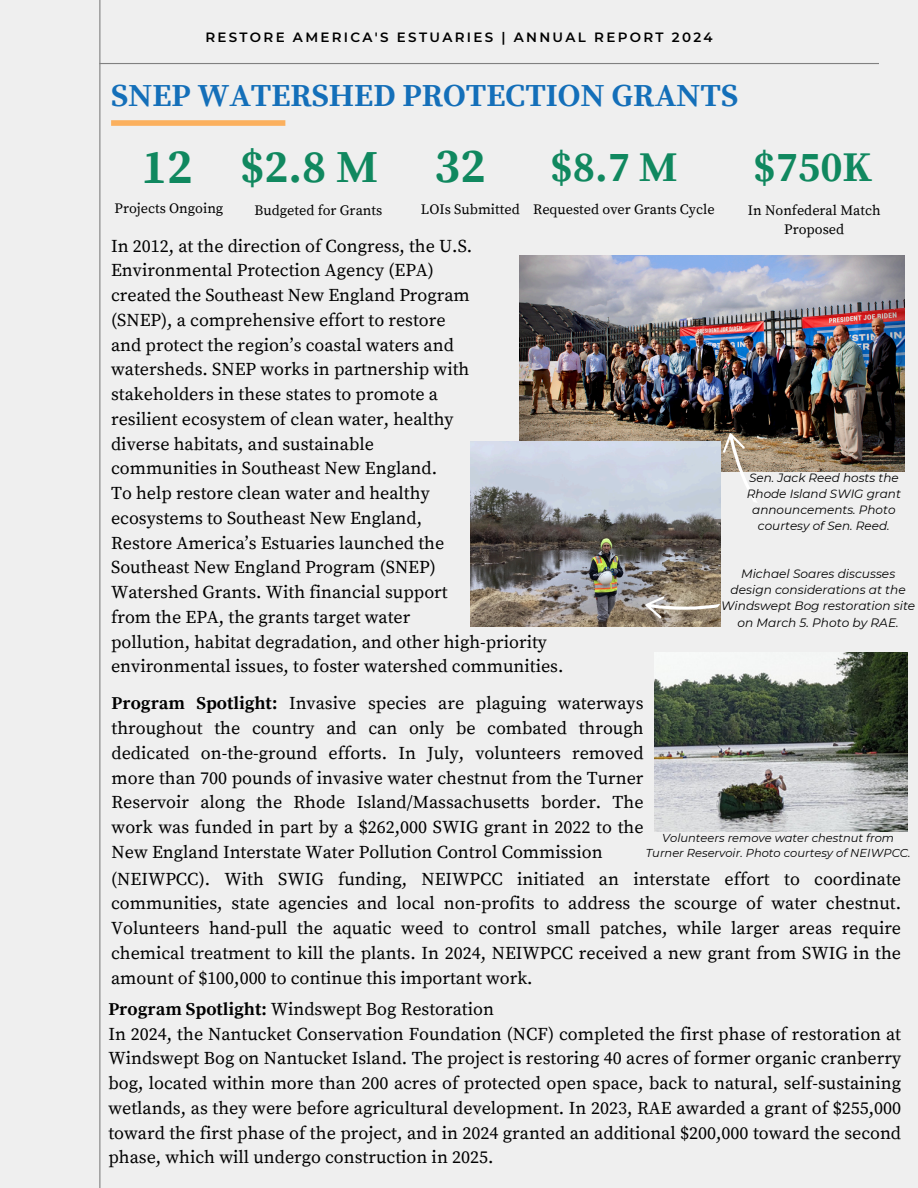
<style>
.page{position:relative;width:918px;height:1188px;background:#efefef}
.page>*{position:absolute;margin:0;border:0;box-sizing:border-box;transform-origin:0 0}
.t1{font:700 48.6px "Source Serif Pro";color:#10885f}
.t2{font:700 48px "Source Serif Pro";color:#10885f}
.t3{font:700 45.6px "Source Serif Pro";color:#10885f}
.t4{font:700 42.15px "Source Serif Pro";color:#10885f}
.t5{font:700 31.95px "Source Serif Pro";color:#146fb9}
.t6{font:18px/24.8px "Source Serif Pro";color:#000}
.t7{font:14.25px/19.2px "Source Serif Pro";color:#000;text-align:center}
.t8{font:600 13.5px "Montserrat";letter-spacing:.17em;color:#000}
.t9{font:italic 12.15px/16.2px "Montserrat";color:#000;text-align:center}
.t10{font:italic 12px/16px "Montserrat";color:#000;text-align:center}
.t11{font:italic 11.4px/15.3px "Montserrat";color:#000;text-align:center}
.s1{font-weight:700}
</style>
<div class="page">
<hr style="left:99px;top:0;width:1px;height:1188px;background:#808080">
<hr style="left:99px;top:63px;width:780px;height:1px;background:#808080">
<div style="left:111px;top:120px;width:174px;height:6px;background:#fbb05e"></div>
<img style="left:519px;top:255px;width:386px;height:216px">
<img style="left:470px;top:441px;width:250px;height:186px">
<img style="left:655px;top:652px;width:252px;height:180px">
<svg style="left:712px;top:432px;width:61px;height:71px"></svg>
<svg style="left:644px;top:568px;width:76px;height:59px;background:#958877"></svg>
<p class="t8" style="left:205px;top:29px;width:509px">RESTORE AMERICA'S ESTUARIES | ANNUAL REPORT 2024</p>
<h4 class="t5" style="left:111px;top:76px;width:629px">SNEP WATERSHED PROTECTION GRANTS</h4>
<p class="t1" style="left:142px;top:138px;width:53px">12</p>
<h2 class="t7" style="left:115px;top:199px;width:110px">Projects Ongoing</h2>
<p class="t3" style="left:240px;top:140px;width:139px">$2.8 M</p>
<p class="t7" style="left:254px;top:201px;width:129px">Budgeted for Grants</p>
<p class="t2" style="left:435px;top:138px;width:52px">32</p>
<h1 class="t7" style="left:421px;top:200px;width:100px">LOIs Submitted</h1>
<p class="t6" style="left:111px;top:234px;width:363px">In 2012, at the direction of Congress, the U.S.<br>Environmental Protection Agency (EPA) created the Southeast New England Program (SNEP), a comprehensive effort to restore and protect the region’s coastal waters and watersheds. SNEP works in partnership with stakeholders in these states to promote a resilient ecosystem of clean water, healthy diverse habitats, and sustainable communities in Southeast New England.<br>To help restore clean water and healthy ecosystems to Southeast New England, Restore America’s Estuaries launched the Southeast New England Program (SNEP)<br>Watershed Grants. With financial support from the EPA, the grants target water</p>
<h1 class="t4" style="left:551px;top:142px;width:129px">$8.7 M</h1>
<h1 class="t7" style="left:533px;top:200px;width:183px">Requested over Grants Cycle</h1>
<p class="t6" style="left:111px;top:630px;width:454px">pollution, habitat degradation, and other high-priority environmental issues, to foster watershed communities.</p>
<h5 class="t4" style="left:754px;top:142px;width:120px">$750K</h5>
<h5 class="t7" style="left:748px;top:201px;width:134px">In Nonfederal Match<br>Proposed</h5>
<p class="t10" style="left:747px;top:470px;width:156px">Sen. Jack Reed hosts the<br>Rhode Island SWIG grant announcements. Photo courtesy of Sen. Reed.</p>
<h5 class="t9" style="left:721px;top:566px;width:196px">Michael Soares discusses design considerations at the<br>Windswept Bog restoration site on March 5. Photo by RAE.</h5>
<h3 class="t6" style="left:112px;top:692px;width:533px;text-align:justify"><span class="s1">Program Spotlight:</span> Invasive species are plaguing waterways throughout the country and can only be combated through dedicated on-the-ground efforts. In July, volunteers removed more than 700 pounds of invasive water chestnut from the Turner Reservoir along the Rhode Island/Massachusetts border. The work was funded in part by a $262,000 SWIG grant in 2022 to the New England Interstate Water Pollution Control Commission</h3>
<h5 class="t11" style="left:646px;top:830px;width:266px">Volunteers remove water chestnut from<br>Turner Reservoir. Photo courtesy of NEIWPCC.</h5>
<p class="t6" style="left:111px;top:867px;width:792px;text-align:justify">(NEIWPCC). With SWIG funding, NEIWPCC initiated an interstate effort to coordinate communities, state agencies and local non-profits to address the scourge of water chestnut.<br>Volunteers hand-pull the aquatic weed to control small patches, while larger areas require chemical treatment to kill the plants. In 2024, NEIWPCC received a new grant from SWIG in the amount of $100,000 to continue this important work.</p>
<h5 class="t6" style="left:108px;top:997px;width:794px"><span class="s1">Program Spotlight:</span> Windswept Bog Restoration<br>In 2024, the Nantucket Conservation Foundation (NCF) completed the first phase of restoration at Windswept Bog on Nantucket Island. The project is restoring 40 acres of former organic cranberry bog, located within more than 200 acres of protected open space, back to natural, self-sustaining wetlands, as they were before agricultural development. In 2023, RAE awarded a grant of $255,000 toward the first phase of the project, and in 2024 granted an additional $200,000 toward the second phase, which will undergo construction in 2025.</h5>
</div>
